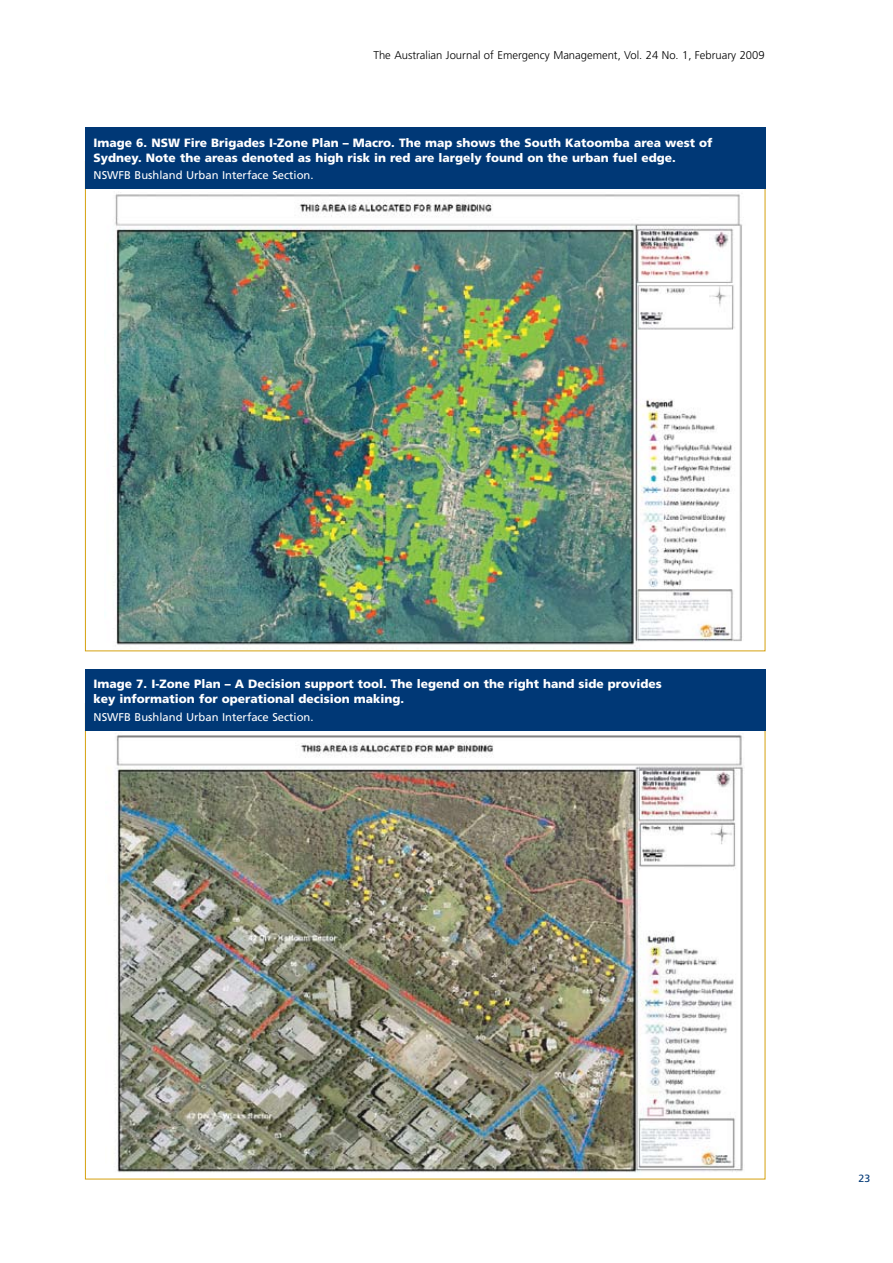
<style>
.page{position:relative;width:893px;height:1263px;background:#fff}
.page>*{position:absolute;margin:0;border:0;box-sizing:border-box;transform-origin:0 0}
.t1{font:900 12px/15px "Frutiger";color:#fff}
.t2{font:11.25px "Frutiger";color:#fff}
.t3{font:300 11.25px "Frutiger";color:#000}
.t4{font:10.5px "Frutiger";color:#003876}
</style>
<div class="page">
<img style="left:113px;top:192px;width:629px;height:457px">
<div style="left:85px;top:128px;width:680px;height:61px;background:#003876"></div>
<img style="left:115px;top:735px;width:628px;height:438px">
<div style="left:85px;top:669px;width:680px;height:61px;background:#003876"></div>
<p class="t3" style="left:373px;top:49px;width:393px">The Australian Journal of Emergency Management, Vol. 24 No. 1, February 2009</p>
<p class="t1" style="left:94px;top:135px;width:620px">Image 6. NSW Fire Brigades I-Zone Plan – Macro. The map shows the South Katoomba area west of<br>Sydney. Note the areas denoted as high risk in red are largely found on the urban fuel edge.</p>
<p class="t2" style="left:94px;top:169px;width:222px">NSWFB Bushland U rban I nterface Section.</p>
<p class="t1" style="left:94px;top:677px;width:570px">Image 7. I-Zone Plan – A Decision support tool. The legend on the right hand side provides key information for operational decision making.</p>
<p class="t2" style="left:94px;top:711px;width:222px">NSWFB Bushland U rban I nterface Section.</p>
<p class="t4" style="left:858px;top:1172px;width:13px">23</p>
</div>
